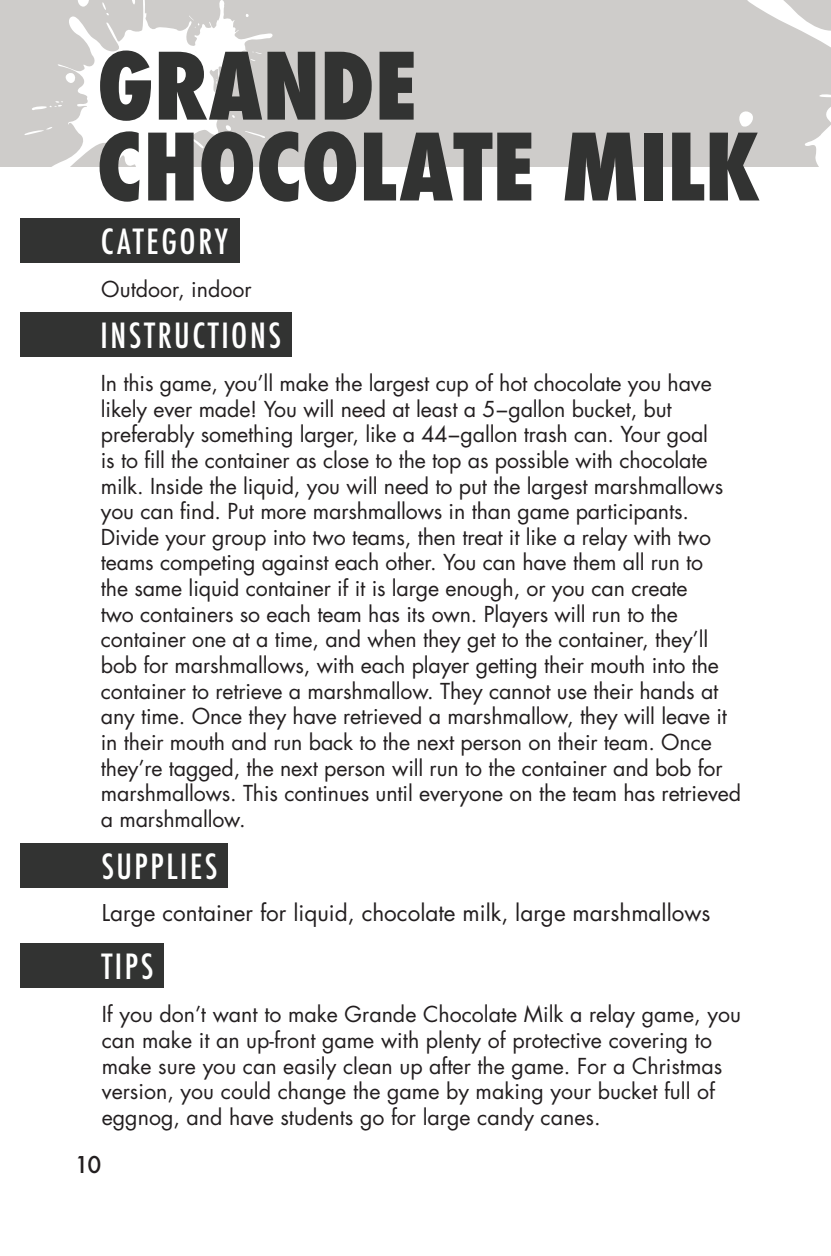
<style>
.page{position:relative;width:831px;height:1256px;background:#fff}
.page>*{position:absolute;margin:0;border:0;box-sizing:border-box;transform-origin:0 0}
.t1{font:800 condensed 90px "Futura";color:#323332}
.t2{font:500 condensed 33.75px "Futura";letter-spacing:.075em;color:#fff}
.t3{font:22.5px "Futura Std";color:#231f20}
.t4{font:500 22.5px "Futura";color:#231f20}
.t5{font:21.38px/25.7px "Futura Std";letter-spacing:-.005em;color:#231f20}
</style>
<div class="page">
<div style="left:0;top:0;width:830px;height:167px;background:#ceccca"></div>
<svg style="left:24px;top:0;width:241px;height:219px;fill:#fff"></svg>
<svg style="left:739px;top:0;width:91px;height:167px"></svg>
<svg style="left:188px;top:0;width:85px;height:104px"></svg>
<div style="left:20px;top:312px;width:271px;height:45px;background:#323332"></div>
<div style="left:20px;top:218px;width:219px;height:45px;background:#323332"></div>
<div style="left:20px;top:843px;width:208px;height:45px;background:#323332"></div>
<div style="left:20px;top:943px;width:144px;height:45px;background:#323332"></div>
<h1 class="t1" style="left:97px;top:29px;width:321px">GRANDE</h1>
<h1 class="t1" style="left:96px;top:110px;width:664px">CHOCOLATE MILK</h1>
<h2 class="t2" style="left:101px;top:221px;width:128px">CATEGORY</h2>
<p class="t5" style="left:101px;top:276px;width:152px">Outdoor, indoor</p>
<h2 class="t2" style="left:100px;top:315px;width:182px">INSTRUCTIONS</h2>
<p class="t5" style="left:101px;top:370px;width:641px">In this game, you’ll make the largest cup of hot chocolate you have likely ever made! You will need at least a 5−gallon bucket, but preferably something larger, like a 44−gallon trash can. Your goal<br>is to fill the container as close to the top as possible with chocolate milk. Inside the liquid, you will need to put the largest marshmallows you can find. Put more marshmallows in than game participants.<br>Divide your group into two teams, then treat it like a relay with two teams competing against each other. You can have them all run to<br>the same liquid container if it is large enough, or you can create<br>two containers so each team has its own. Players will run to the container one at a time, and when they get to the container, they’ll bob for marshmallows, with each player getting their mouth into the container to retrieve a marshmallow. They cannot use their hands at any time. Once they have retrieved a marshmallow, they will leave it in their mouth and run back to the next person on their team. Once they’re tagged, the next person will run to the container and bob for marshmallows. This continues until everyone on the team has retrieved a marshmallow.</p>
<h2 class="t2" style="left:101px;top:846px;width:118px">SUPPLIES</h2>
<p class="t3" style="left:102px;top:898px;width:610px">Large container for liquid, chocolate milk, large marshmallows</p>
<h2 class="t2" style="left:101px;top:946px;width:53px">TIPS</h2>
<p class="t5" style="left:102px;top:1002px;width:640px">If you don’t want to make Grande Chocolate Milk a relay game, you can make it an up-front game with plenty of protective covering to make sure you can easily clean up after the game. For a Christmas version, you could change the game by making your bucket full of eggnog, and have students go for large candy canes.</p>
<p class="t4" style="left:75px;top:1149px;width:28px">10</p>
</div>
